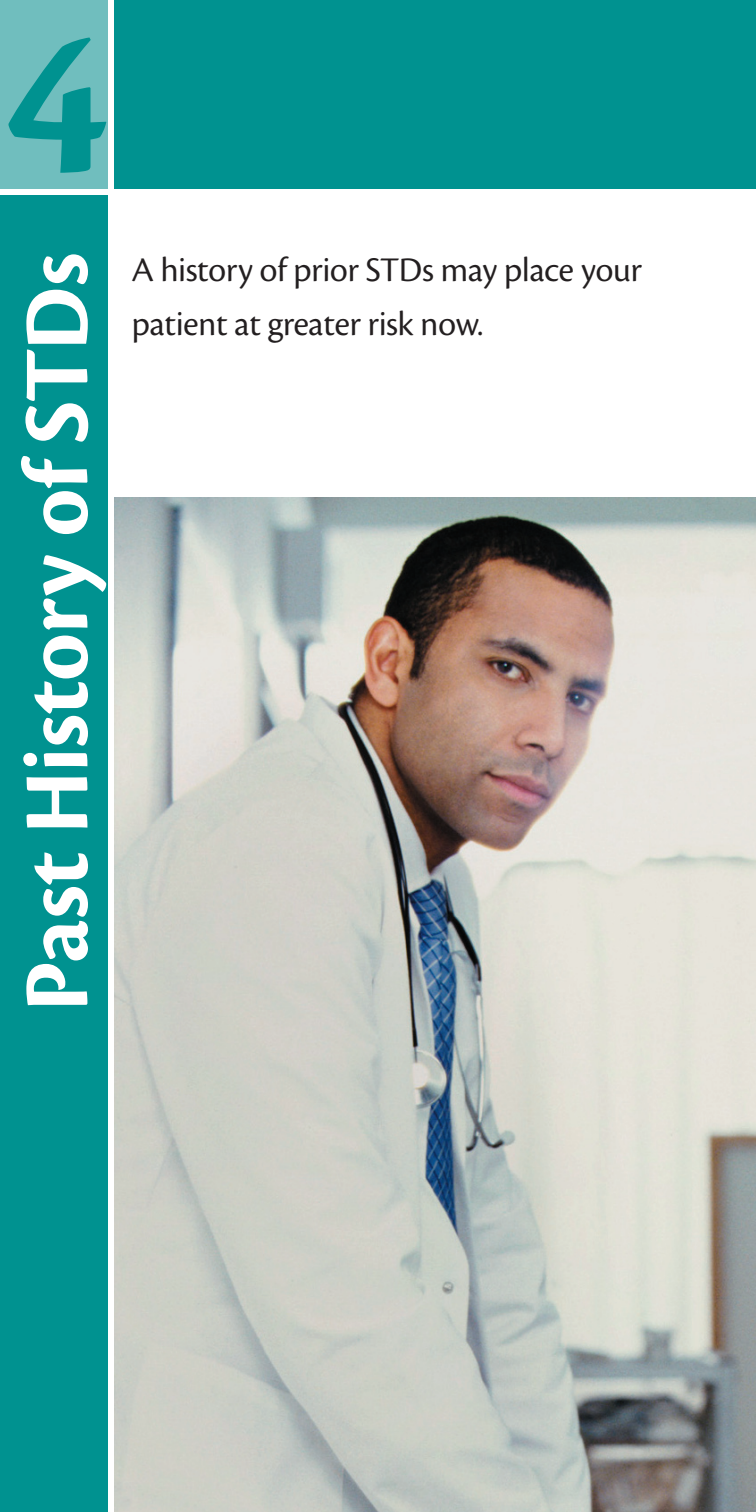
<style>
.page{position:relative;width:756px;height:1512px;background:#fff}
.page>*{position:absolute;margin:0;border:0;box-sizing:border-box;transform-origin:0 0}
.t1{font:216px "Cronos Pro Bold Disp";color:#009290}
.t2{font:96px "Cronos Pro Bold Disp";color:#fff}
.t3{font:36px/54px "Cronos Pro Disp";color:#231f20}
</style>
<div class="page">
<div style="left:115px;top:0;width:641px;height:189px;background:#009290"></div>
<div style="left:0;top:196px;width:108px;height:1316px;background:#009290"></div>
<div style="left:0;top:0;width:108px;height:189px;background:#70bebe"></div>
<img style="left:115px;top:497px;width:641px;height:1015px">
<hr style="left:0;top:756px;width:1px;height:189px;background:#fff">
<h1 class="t1" style="left:5px;top:30px;width:106px">4</h1>
<h2 class="t2" style="left:24px;top:1011px;width:760px;rotate:-90deg">Past History of STDs</h2>
<p class="t3" style="left:132px;top:245px;width:512px">A history of prior STDs may place your patient at greater risk now.</p>
</div>
